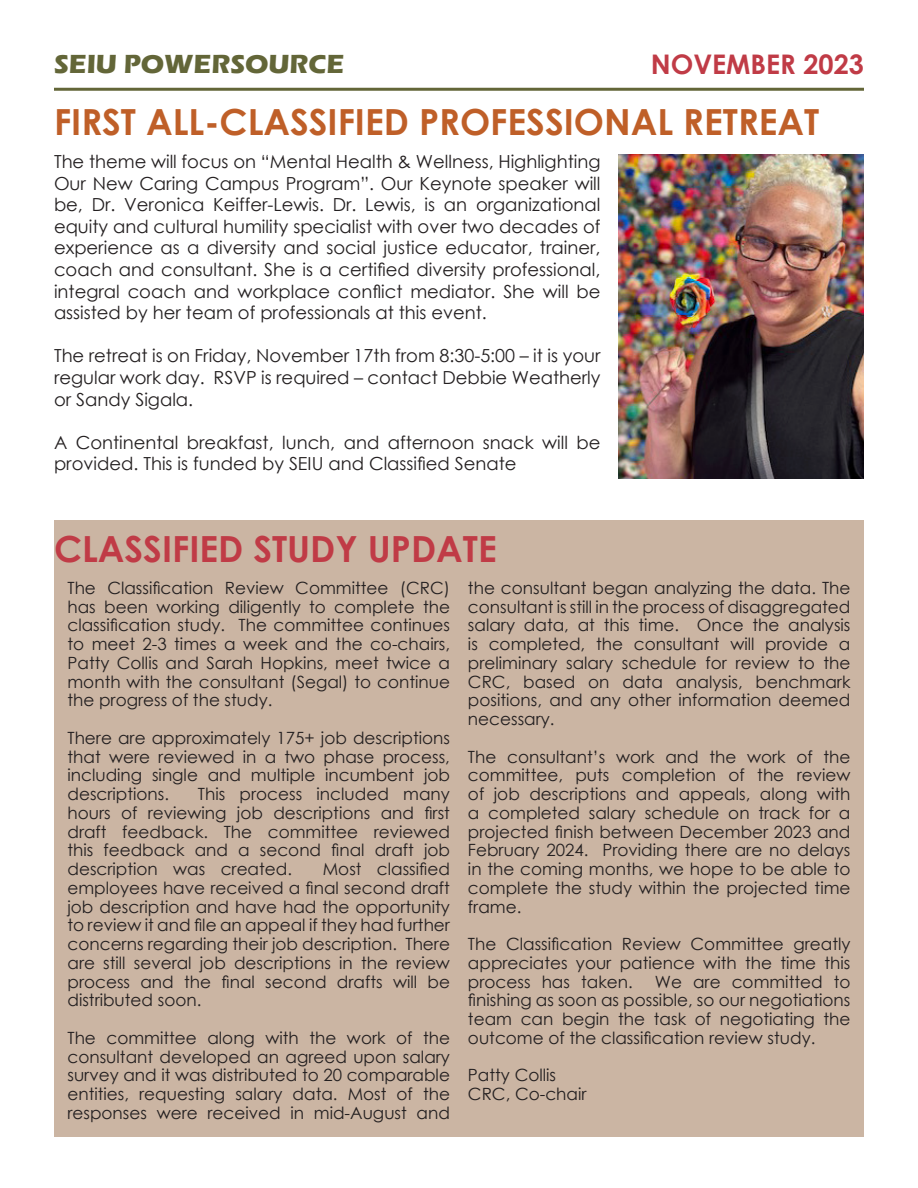
<style>
.page{position:relative;width:918px;height:1188px;background:#fff}
.page>*{position:absolute;margin:0;border:0;box-sizing:border-box;transform-origin:0 0}
.t1{font:700 36px "Century Gothic";color:#bf5f28}
.t2{font:700 36px "Century Gothic";color:#c03b46}
.t3{font:700 27px "Eras ITC";color:#636638}
.t4{font:700 27px "Century Gothic";color:#c03b46}
.t5{font:18px/21.6px "Century Gothic";color:#231f20;text-align:justify}
.t6{font:16.8px/18.8px "Century Gothic";color:#231f20;text-align:justify}
</style>
<div class="page">
<div style="left:54px;top:521px;width:810px;height:616px;background:#cbb5a3"></div>
<img style="left:619px;top:154px;width:245px;height:324px">
<hr style="left:54px;top:88px;width:810px;height:3px;background:#636638">
<p class="t3" style="left:54px;top:48px;width:292px">SEIU POWERSOURCE</p>
<p class="t4" style="left:651px;top:44px;width:215px">NOVEMBER 2023</p>
<p class="t1" style="left:54px;top:94px;width:767px">FIRST ALL-CLASSIFIED PROFESSIONAL RETREAT</p>
<p class="t5" style="left:54px;top:150px;width:548px">The theme will focus on “Mental Health &amp; Wellness, Highlighting Our New Caring Campus Program”. Our Keynote speaker will be, Dr. Veronica Keiffer-Lewis. Dr. Lewis, is an organizational equity and cultural humility specialist with over two decades of experience as a diversity and social justice educator, trainer, coach and consultant. She is a certified diversity professional, integral coach and workplace conflict mediator. She will be assisted by her team of professionals at this event.</p>
<p class="t5" style="left:54px;top:345px;width:548px">The retreat is on Friday, November 17th from 8:30-5:00 – it is your regular work day. RSVP is required – contact Debbie Weatherly or Sandy Sigala.</p>
<p class="t5" style="left:54px;top:431px;width:548px">A Continental breakfast, lunch, and afternoon snack will be provided. This is funded by SEIU and Classified Senate</p>
<p class="t2" style="left:54px;top:522px;width:444px">CLASSIFIED STUDY UPDATE</p>
<p class="t6" style="left:68px;top:578px;width:384px">The Classification Review Committee (CRC) has been working diligently to complete the classification study. The committee continues to meet 2-3 times a week and the co-chairs, Patty Collis and Sarah Hopkins, meet twice a month with the consultant (Segal) to continue the progress of the study.</p>
<p class="t6" style="left:68px;top:728px;width:384px">There are approximately 175+ job descriptions that were reviewed in a two phase process, including single and multiple incumbent job descriptions.</p>
<p class="t6" style="left:68px;top:784px;width:384px;text-indent:130px">This process included many hours of reviewing job descriptions and first draft feedback. The committee reviewed this feedback and a second final draft job description was created.</p>
<p class="t6" style="left:68px;top:859px;width:384px;text-indent:255px">Most classified employees have received a final second draft job description and have had the opportunity to review it and file an appeal if they had further concerns regarding their job description. There are still several job descriptions in the review process and the final second drafts will be distributed soon.</p>
<p class="t6" style="left:68px;top:1028px;width:384px">The committee along with the work of the consultant developed an agreed upon salary survey and it was distributed to 20 comparable entities, requesting salary data. Most of the responses were received in mid-August and</p>
<p class="t6" style="left:468px;top:578px;width:384px">the consultant began analyzing the data. The consultant is still in the process of disaggregated salary data, at this time. Once the analysis is completed, the consultant will provide a preliminary salary schedule for review to the CRC, based on data analysis, benchmark positions, and any other information deemed necessary.</p>
<p class="t6" style="left:468px;top:747px;width:384px">The consultant’s work and the work of the committee, puts completion of the review of job descriptions and appeals, along with a completed salary schedule on track for a projected finish between December 2023 and February 2024. Providing there are no delays in the coming months, we hope to be able to complete the study within the projected time frame.</p>
<p class="t6" style="left:468px;top:934px;width:384px">The Classification Review Committee greatly appreciates your patience with the time this process has taken.</p>
<p class="t6" style="left:468px;top:972px;width:384px;text-indent:187px">We are committed to finishing as soon as possible, so our negotiations team can begin the task of negotiating the outcome of the classification review study.</p>
<p class="t6" style="left:468px;top:1066px;width:90px">Patty Collis</p>
<p class="t6" style="left:468px;top:1084px;width:120px">CRC, Co-chair</p>
</div>
